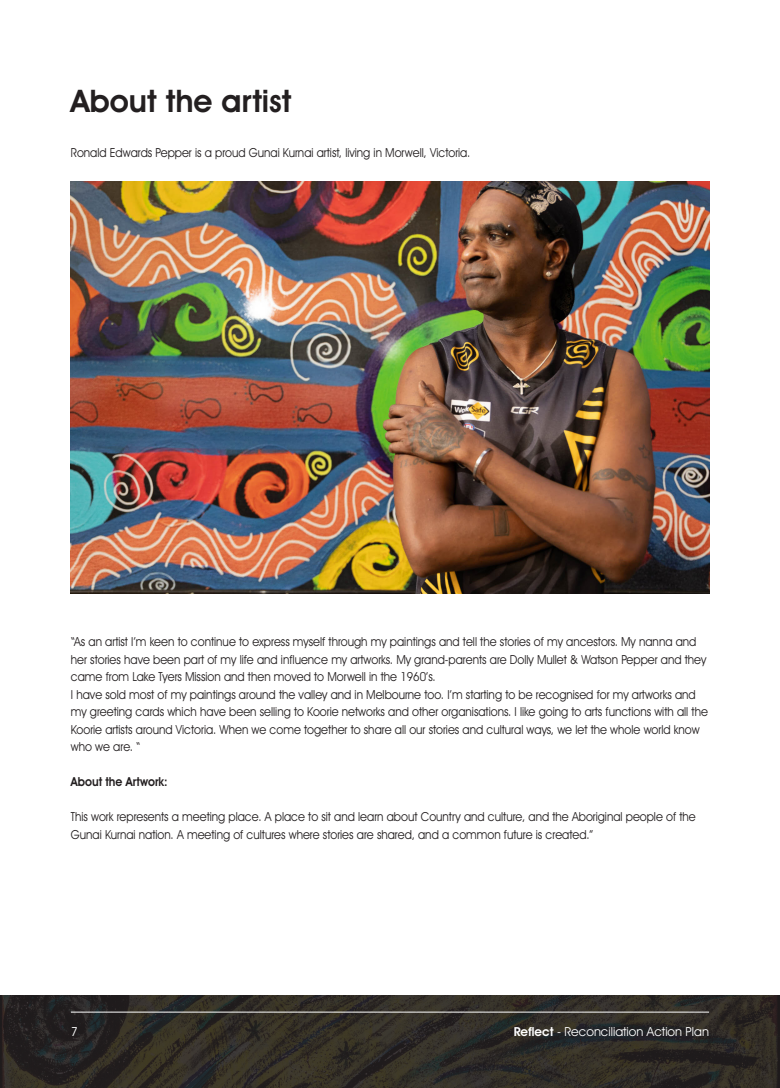
<style>
.page{position:relative;width:780px;height:1088px;background:#fff}
.page>*{position:absolute;margin:0;border:0;box-sizing:border-box;transform-origin:0 0}
.t1{font:600 31.25px "Avant Garde IT Cby BT";color:#231f20}
.t2{font:12.5px/17.5px "Avant Garde IT Cby BT";color:#231f20;scale:.91 1}
.t3{font:12.5px "Avant Garde IT Cby BT";color:#fff}
.t4{font:600 12.5px "Avant Garde IT Cby BT";color:#231f20;scale:.91 1}
.s1{font-weight:600}
</style>
<div class="page">
<svg style="left:0;top:996px;width:780px;height:92px;background:#2f2b26"></svg>
<hr style="left:71px;top:1012px;width:638px;height:1px;background:#fff">
<img style="left:71px;top:182px;width:638px;height:412px">
<h1 class="t1" style="left:71px;top:83px;width:222px">About the artist</h1>
<p class="t2" style="left:71px;top:144px;width:440px">Ronald Edwards Pepper is a proud Gunai Kurnai artist, living in Morwell, Victoria.</p>
<p class="t2" style="left:71px;top:633px;width:701px">“As an artist I’m keen to continue to express myself through my paintings and tell the stories of my ancestors. My nanna and her stories have been part of my life and influence my artworks. My grand-parents are Dolly Mullet &amp; Watson Pepper and they came from Lake Tyers Mission and then moved to Morwell in the 1960’s.<br>I have sold most of my paintings around the valley and in Melbourne too. I’m starting to be recognised for my artworks and my greeting cards which have been selling to Koorie networks and other organisations. I like going to arts functions with all the Koorie artists around Victoria. When we come together to share all our stories and cultural ways, we let the whole world know who we are. “</p>
<p class="t4" style="left:71px;top:774px;width:108px">About the Artwork:</p>
<p class="t2" style="left:71px;top:808px;width:688px">This work represents a meeting place. A place to sit and learn about Country and culture, and the Aboriginal people of the<br>Gunai Kurnai nation. A meeting of cultures where stories are shared, and a common future is created.”</p>
<p class="t3" style="left:71px;top:1023px;width:9px">7</p>
<p class="t3" style="left:513px;top:1023px;width:197px"><span class="s1">Reflect</span> - Reconciliation Action Plan</p>
</div>
